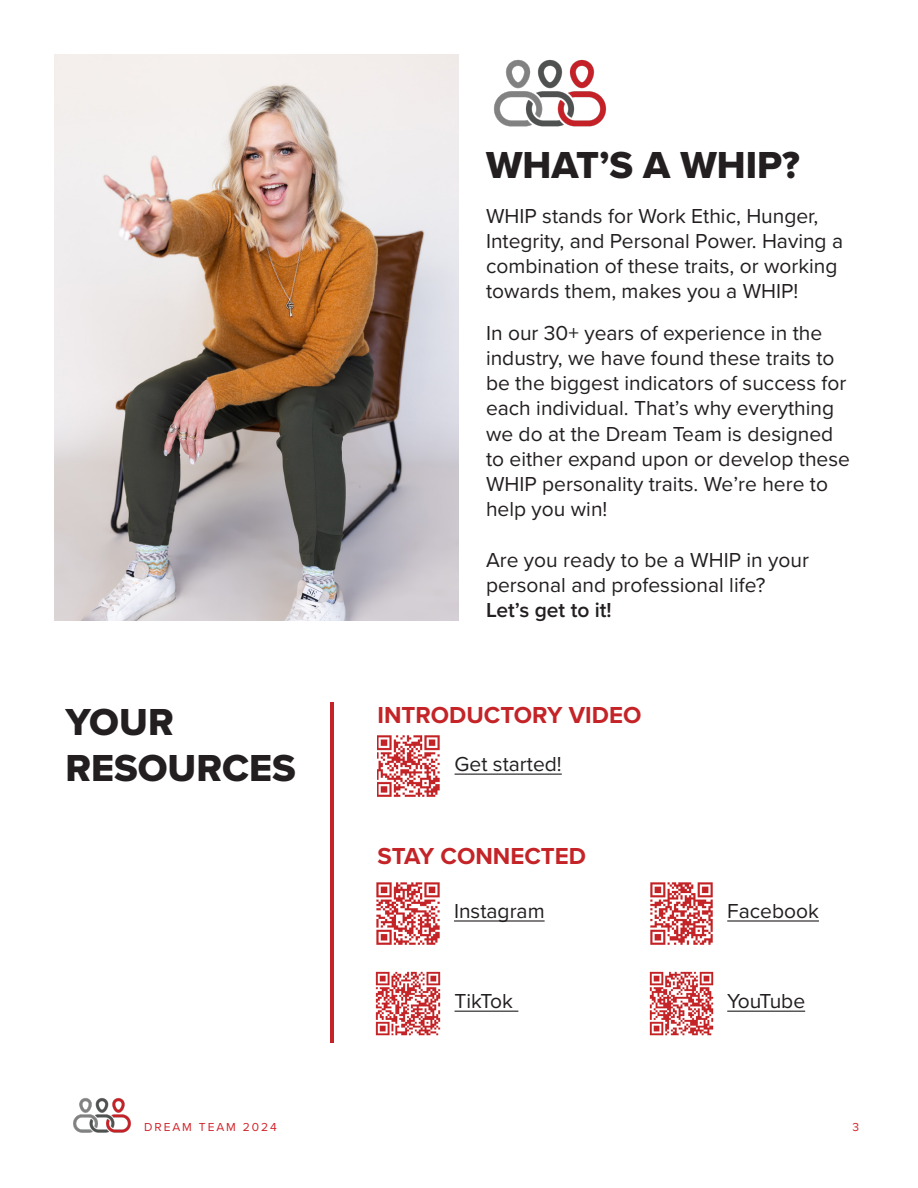
<style>
.page{position:relative;width:918px;height:1188px;background:#fff}
.page>*{position:absolute;margin:0;border:0;box-sizing:border-box;transform-origin:0 0}
.t1{font:39px "Proxima Nova Extrabld";color:#231f20}
.t2{font:700 24px "Proxima Nova";color:#c42427}
.t3{font:21px/25.2px "Proxima Nova";color:#231f20}
.t4{font:600 21px "Proxima Nova";color:#231f20}
.t5{font:21px "Proxima Nova";letter-spacing:-.045em;color:#231f20}
.t6{font:12px "Proxima Nova";letter-spacing:.16em;color:#d1232a}
</style>
<div class="page">
<img style="left:73px;top:1098px;width:58px;height:35px">
<hr style="left:330px;top:702px;width:4px;height:340px;background:#c42427">
<hr style="left:455px;top:774px;width:107px;height:1px;background:#231f20">
<hr style="left:454px;top:920px;width:91px;height:2px;background:#231f20">
<hr style="left:727px;top:920px;width:92px;height:2px;background:#231f20">
<hr style="left:455px;top:1011px;width:63px;height:1px;background:#231f20">
<hr style="left:727px;top:1011px;width:78px;height:1px;background:#231f20">
<img style="left:377px;top:735px;width:63px;height:62px">
<img style="left:376px;top:882px;width:64px;height:63px">
<img style="left:375px;top:971px;width:66px;height:65px">
<img style="left:649px;top:971px;width:65px;height:65px">
<img style="left:650px;top:882px;width:63px;height:63px">
<img style="left:54px;top:54px;width:405px;height:567px">
<img style="left:494px;top:59px;width:113px;height:68px">
<p class="t1" style="left:65px;top:693px;width:110px">YOUR</p>
<p class="t1" style="left:65px;top:739px;width:232px">RESOURCES</p>
<p class="t1" style="left:486px;top:136px;width:315px">WHAT’S A WHIP?</p>
<p class="t3" style="left:486px;top:202px;width:359px">WHIP stands for Work Ethic, Hunger, Integrity, and Personal Power. Having a combination of these traits, or working towards them, makes you a WHIP!</p>
<p class="t3" style="left:486px;top:319px;width:366px">In our 30+ years of experience in the industry, we have found these traits to be the biggest indicators of success for each individual. That’s why everything we do at the Dream Team is designed to either expand upon or develop these WHIP personality traits. We’re here to help you win!</p>
<p class="t3" style="left:486px;top:546px;width:325px">Are you ready to be a WHIP in your personal and professional life?</p>
<p class="t4" style="left:486px;top:594px;width:127px">Let’s get to it!</p>
<p class="t2" style="left:377px;top:697px;width:265px">INTRODUCTORY VIDEO</p>
<p class="t3" style="left:455px;top:750px;width:109px">Get started!</p>
<p class="t2" style="left:377px;top:838px;width:210px">STAY CONNECTED</p>
<p class="t3" style="left:454px;top:897px;width:92px">Instagram</p>
<p class="t3" style="left:727px;top:897px;width:93px">Facebook</p>
<p class="t3" style="left:455px;top:987px;width:60px">TikTok</p>
<p class="t5" style="left:727px;top:985px;width:79px">YouTube</p>
<p class="t6" style="left:144px;top:1118px;width:134px">DREAM TEAM 2024</p>
<p class="t6" style="left:853px;top:1118px;width:8px">3</p>
</div>
